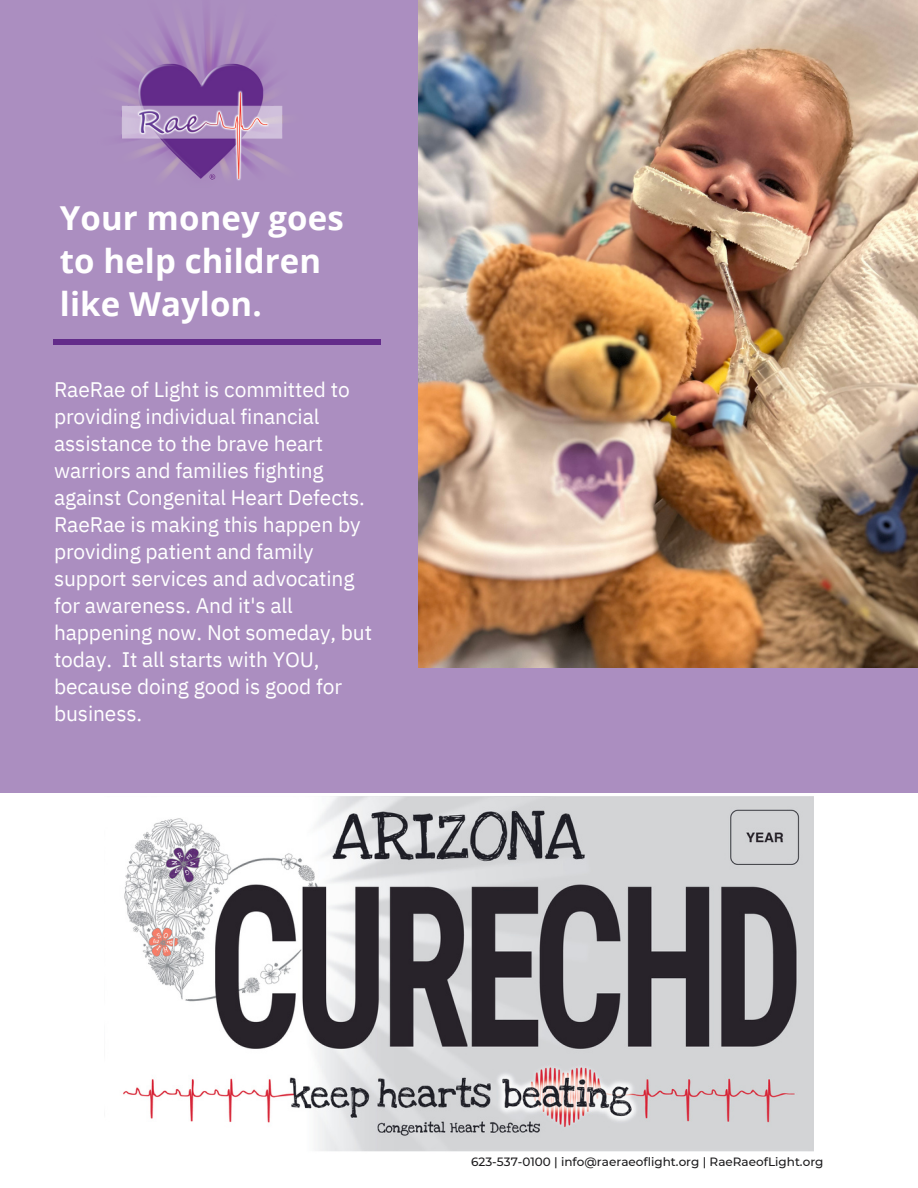
<style>
.page{position:relative;width:918px;height:1188px;background:#fff}
.page>*{position:absolute;margin:0;border:0;box-sizing:border-box;transform-origin:0 0}
.t1{font:700 33px/42.8px "Open Sans";letter-spacing:.005em;color:#fff}
.t2{font:21px/27px "IBM Plex Sans";letter-spacing:-.005em;color:#fff}
.t3{font:500 12px "Montserrat";color:#1c1b1d}
</style>
<div class="page">
<div style="left:0;top:0;width:918px;height:793px;background:#ab8ec0"></div>
<hr style="left:54px;top:340px;width:327px;height:4px;background:#632c8a">
<img style="left:419px;top:0;width:499px;height:667px">
<img style="left:123px;top:797px;width:690px;height:355px">
<img style="left:119px;top:19px;width:164px;height:162px">
<p class="t1" style="left:60px;top:196px;width:285px">Your money goes to help children like Waylon.</p>
<p class="t2" style="left:54px;top:376px;width:320px">RaeRae of Light is committed to providing individual financial assistance to the brave heart warriors and families fighting against Congenital Heart Defects.<br>RaeRae is making this happen by providing patient and family support services and advocating for awareness. And it's all happening now. Not someday, but today. It all starts with YOU, because doing good is good for business.</p>
<p class="t3" style="left:471px;top:1154px;width:354px">623-537-0100 | info@raeraeoflight.org | RaeRaeofLight.org</p>
</div>
